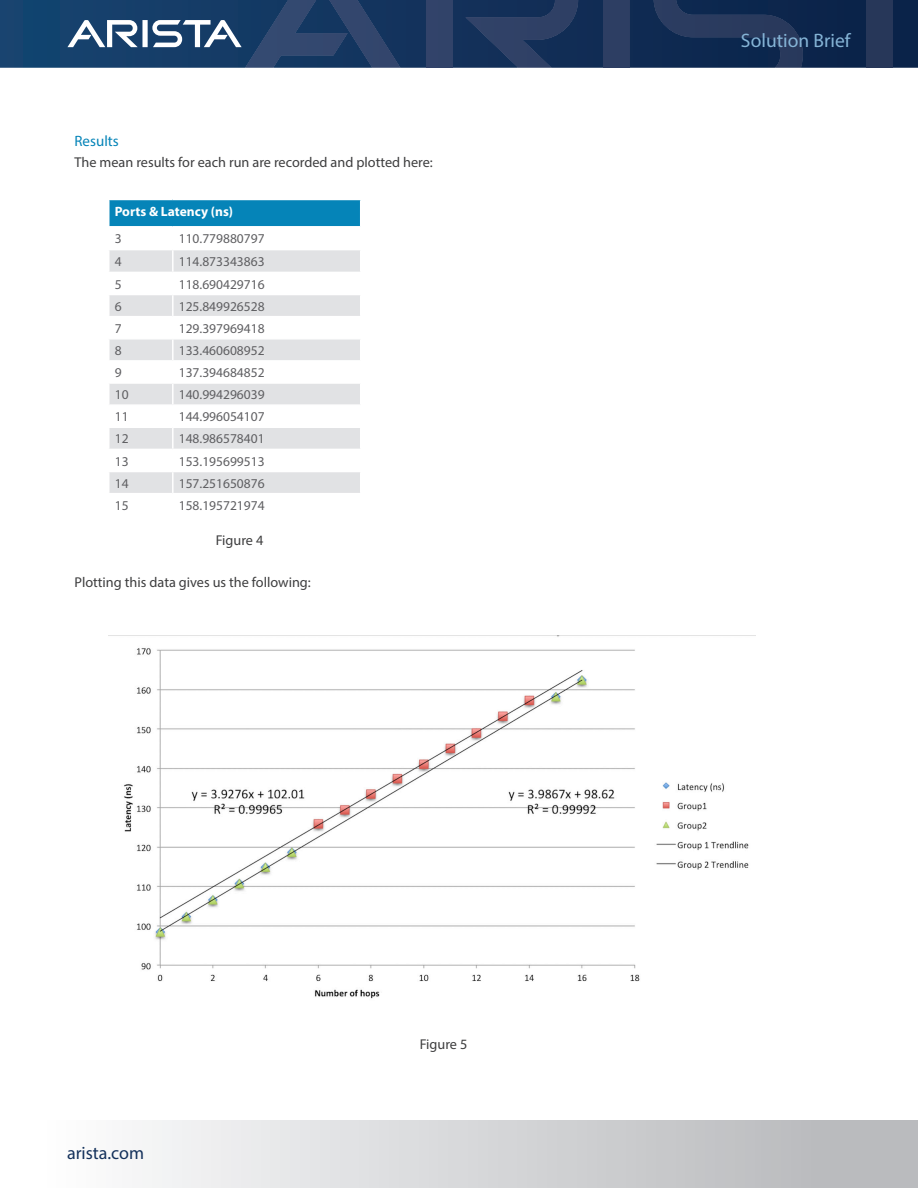
<style>
.page{position:relative;width:918px;height:1188px;background:#fff}
.page>*{position:absolute;margin:0;border:0;box-sizing:border-box;transform-origin:0 0}
.t1{font:19.5px "Myriad Pro";color:#85b4d6}
.t2{font:18px "Myriad Pro";color:#14315b}
.Main_body_subhead{font:15px "Myriad Pro";color:#0584b8}
.Main_body_text{font:14.25px "Myriad Pro";color:#3e3e3f}
.Table_body{font:13.5px "Myriad Pro";color:#5f5f62}
.Table_head{font:700 13.5px "Myriad Pro";color:#fff}
</style>
<div class="page">
<svg style="left:0;top:0;width:918px;height:68px;background:#103059"></svg>
<div style="left:426px;top:0;width:26px;height:68px;background:#314369"></div>
<svg style="left:465px;top:0;width:113px;height:68px;background:#20375e"></svg>
<svg style="left:67px;top:0;width:333px;height:68px;background:#2f4e75"></svg>
<div style="left:604px;top:0;width:26px;height:68px;background:#2d3e63"></div>
<svg style="left:654px;top:0;width:149px;height:68px;background:#182f55"></svg>
<div style="left:867px;top:0;width:26px;height:68px;background:#273759"></div>
<div style="left:0;top:1120px;width:918px;height:68px;background:linear-gradient(to right,#fff,#b3b4b7)"></div>
<div style="left:109px;top:199px;width:252px;height:28px;background:#0584b8"></div>
<svg style="left:110px;top:250px;width:250px;height:243px;fill:#e1e2e4"></svg>
<hr style="left:108px;top:199px;width:65px;height:1px;background:#fff">
<hr style="left:108px;top:200px;width:2px;height:26px;background:#fff">
<hr style="left:173px;top:199px;width:188px;height:1px;background:#fff">
<hr style="left:108px;top:226px;width:65px;height:2px;background:#fff">
<hr style="left:173px;top:226px;width:188px;height:2px;background:#fff">
<hr style="left:172px;top:250px;width:2px;height:22px;background:#fff">
<hr style="left:108px;top:272px;width:65px;height:1px;background:#fff">
<hr style="left:173px;top:272px;width:188px;height:1px;background:#fff">
<hr style="left:172px;top:273px;width:2px;height:21px;background:#fff">
<hr style="left:108px;top:294px;width:65px;height:1px;background:#fff">
<hr style="left:173px;top:294px;width:188px;height:1px;background:#fff">
<hr style="left:172px;top:295px;width:2px;height:21px;background:#fff">
<hr style="left:108px;top:316px;width:65px;height:1px;background:#fff">
<hr style="left:173px;top:316px;width:188px;height:1px;background:#fff">
<hr style="left:172px;top:317px;width:2px;height:21px;background:#fff">
<hr style="left:108px;top:338px;width:65px;height:2px;background:#fff">
<hr style="left:173px;top:338px;width:188px;height:2px;background:#fff">
<hr style="left:172px;top:340px;width:2px;height:20px;background:#fff">
<hr style="left:108px;top:360px;width:65px;height:2px;background:#fff">
<hr style="left:173px;top:360px;width:188px;height:2px;background:#fff">
<hr style="left:172px;top:362px;width:2px;height:20px;background:#fff">
<hr style="left:108px;top:382px;width:65px;height:2px;background:#fff">
<hr style="left:173px;top:382px;width:188px;height:2px;background:#fff">
<hr style="left:172px;top:384px;width:2px;height:20px;background:#fff">
<hr style="left:108px;top:404px;width:65px;height:2px;background:#fff">
<hr style="left:173px;top:404px;width:188px;height:2px;background:#fff">
<hr style="left:172px;top:406px;width:2px;height:21px;background:#fff">
<hr style="left:108px;top:427px;width:65px;height:1px;background:#fff">
<hr style="left:173px;top:427px;width:188px;height:1px;background:#fff">
<hr style="left:172px;top:428px;width:2px;height:21px;background:#fff">
<hr style="left:108px;top:449px;width:65px;height:1px;background:#fff">
<hr style="left:173px;top:449px;width:188px;height:1px;background:#fff">
<hr style="left:172px;top:450px;width:2px;height:21px;background:#fff">
<hr style="left:108px;top:471px;width:65px;height:1px;background:#fff">
<hr style="left:173px;top:471px;width:188px;height:1px;background:#fff">
<hr style="left:172px;top:472px;width:2px;height:21px;background:#fff">
<svg style="left:360px;top:200px;width:1px;height:26px"></svg>
<img style="left:124px;top:636px;width:625px;height:363px">
<p class="Main_body_subhead" style="left:75px;top:132px;width:46px">Results</p>
<p class="Main_body_text" style="left:75px;top:154px;width:360px">The mean results for each run are recorded and plotted here:</p>
<p class="Table_head" style="left:115px;top:202px;width:120px">Ports &amp; Latency (ns)</p>
<p class="Table_body" style="left:115px;top:230px;width:8px">3</p>
<p class="Table_body" style="left:179px;top:230px;width:87px">110.779880797</p>
<p class="Table_body" style="left:115px;top:253px;width:8px">4</p>
<p class="Table_body" style="left:179px;top:253px;width:87px">114.873343863</p>
<p class="Table_body" style="left:115px;top:276px;width:8px">5</p>
<p class="Table_body" style="left:179px;top:276px;width:87px">118.690429716</p>
<p class="Table_body" style="left:115px;top:298px;width:8px">6</p>
<p class="Table_body" style="left:179px;top:298px;width:87px">125.849926528</p>
<p class="Table_body" style="left:115px;top:320px;width:8px">7</p>
<p class="Table_body" style="left:179px;top:320px;width:87px">129.397969418</p>
<p class="Table_body" style="left:115px;top:342px;width:8px">8</p>
<p class="Table_body" style="left:179px;top:342px;width:87px">133.460608952</p>
<p class="Table_body" style="left:115px;top:364px;width:8px">9</p>
<p class="Table_body" style="left:179px;top:364px;width:87px">137.394684852</p>
<p class="Table_body" style="left:115px;top:386px;width:15px">10</p>
<p class="Table_body" style="left:179px;top:386px;width:87px">140.994296039</p>
<p class="Table_body" style="left:115px;top:408px;width:15px">11</p>
<p class="Table_body" style="left:179px;top:408px;width:87px">144.996054107</p>
<p class="Table_body" style="left:115px;top:431px;width:15px">12</p>
<p class="Table_body" style="left:179px;top:431px;width:87px">148.986578401</p>
<p class="Table_body" style="left:115px;top:453px;width:15px">13</p>
<p class="Table_body" style="left:179px;top:453px;width:87px">153.195699513</p>
<p class="Table_body" style="left:115px;top:475px;width:15px">14</p>
<p class="Table_body" style="left:179px;top:475px;width:87px">157.251650876</p>
<p class="Table_body" style="left:115px;top:497px;width:15px">15</p>
<p class="Table_body" style="left:179px;top:497px;width:87px">158.195721974</p>
<p class="Main_body_text" style="left:216px;top:532px;width:49px">Figure 4</p>
<p class="Main_body_text" style="left:75px;top:574px;width:238px">Plotting this data gives us the following:</p>
<h2 class="t2" style="left:67px;top:1142px;width:79px">arista.com</h2>
<p class="Main_body_text" style="left:420px;top:1036px;width:49px">Figure 5</p>
<h1 class="t1" style="left:741px;top:29px;width:111px">Solution Brief</h1>
</div>
